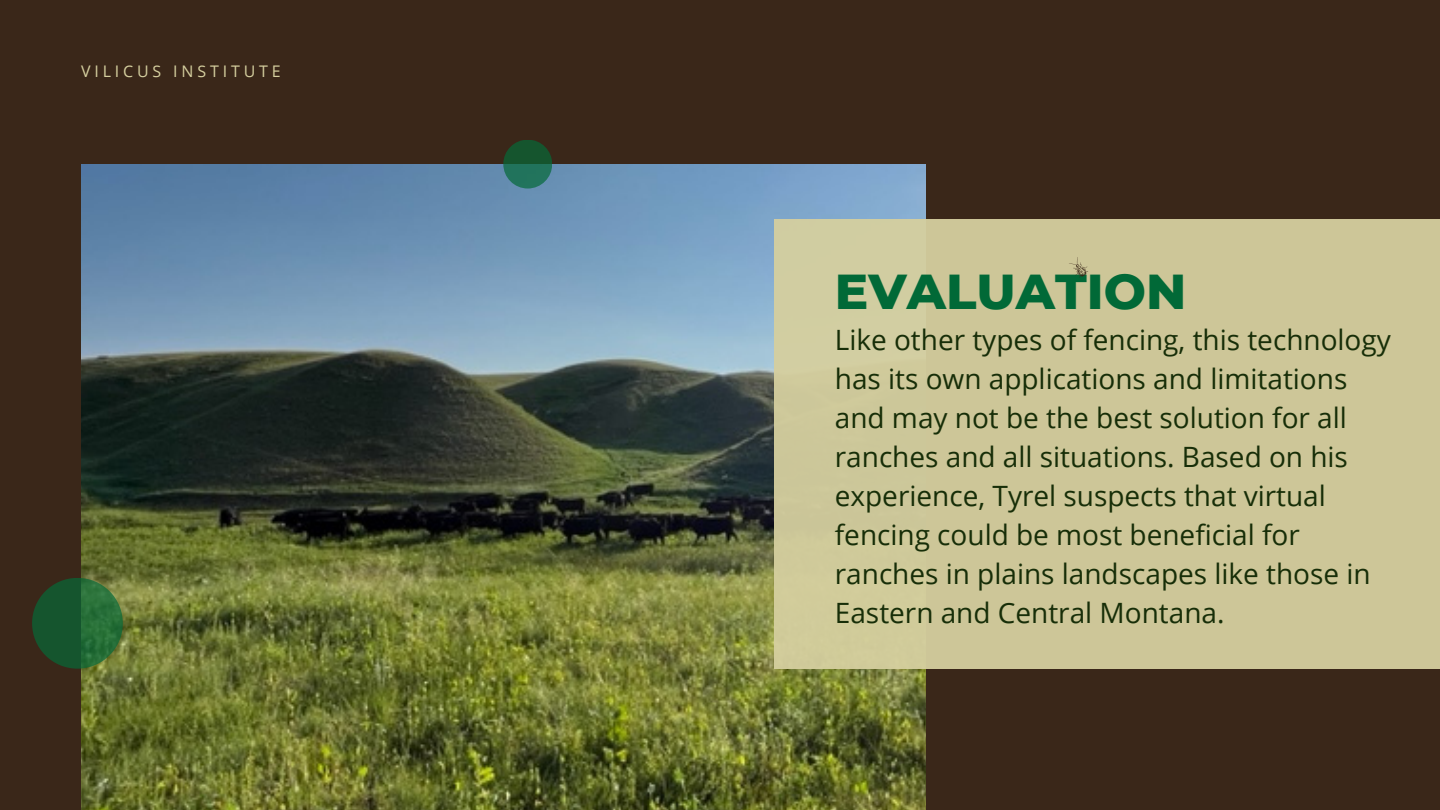
<style>
.page{position:relative;width:1440px;height:810px;background:#3a2719}
.page>*{position:absolute;margin:0;border:0;box-sizing:border-box;transform-origin:0 0}
.t1{font:800 50px "Montserrat";color:#016937}
.t2{font:28px/39px "Open Sans";color:#172e08}
.t3{font:16px "Open Sans";letter-spacing:.24em;color:#d5cf9f}
</style>
<div class="page">
<img style="left:81px;top:164px;width:845px;height:646px">
<div style="left:774px;top:219px;width:666px;height:450px;background:#cdc698"></div>
<svg style="left:503px;top:140px;width:49px;height:49px;background:#1c6446"></svg>
<svg style="left:32px;top:578px;width:91px;height:91px;background:#1d6032"></svg>
<svg style="left:1069px;top:257px;width:19px;height:21px"></svg>
<h1 class="t3" style="left:81px;top:60px;width:201px">VILICUS INSTITUTE</h1>
<p class="t1" style="left:835px;top:260px;width:353px">EVALUATION</p>
<p class="t2" style="left:835px;top:320px;width:558px">Like other types of fencing, this technology has its own applications and limitations and may not be the best solution for all ranches and all situations. Based on his experience, Tyrel suspects that virtual fencing could be most beneficial for ranches in plains landscapes like those in Eastern and Central Montana.</p>
</div>
